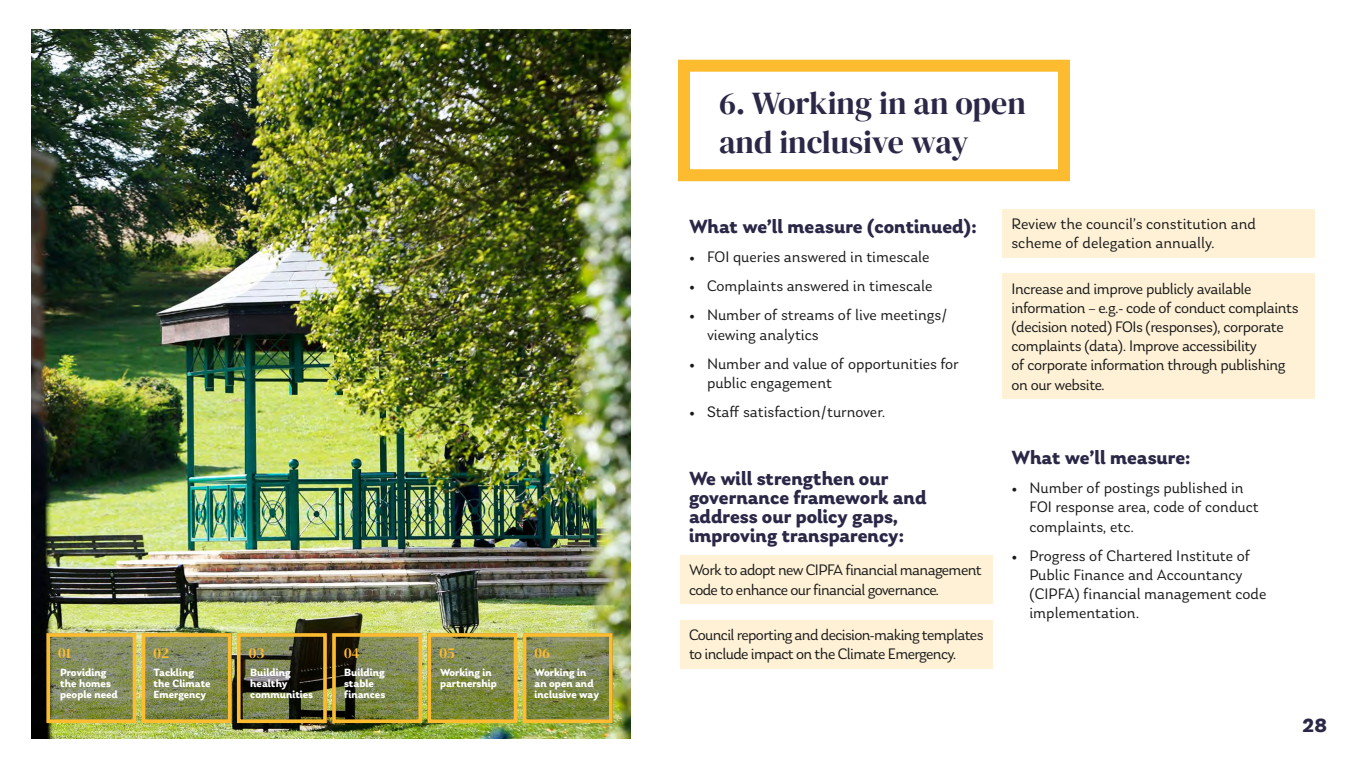
<style>
.page{position:relative;width:1366px;height:768px;background:#fff}
.page>*{position:absolute;margin:0;border:0;box-sizing:border-box;transform-origin:0 0}
.t1{font:32px/38.4px "DM Serif Display";color:#2a2747}
.t2{font:700 20px/19px "Laca";color:#2a2747}
.t3{font:16px/19.2px "Laca";letter-spacing:-.015em;color:#1a1a1a}
.t4{font:16px/19.2px "Laca";letter-spacing:-.04em;color:#1a1a1a}
.t5{font:15px "DM Serif Display";color:#fdbb30}
.t6{font:700 11px/11px "Laca";color:#fff}
</style>
<div class="page">
<div style="left:678px;top:60px;width:392px;height:121px;border:12px solid #fdbb30"></div>
<div style="left:680px;top:556px;width:312px;height:48px;background:#fef1d6"></div>
<div style="left:680px;top:620px;width:312px;height:48px;background:#fef1d6"></div>
<div style="left:1002px;top:209px;width:313px;height:48px;background:#fef1d6"></div>
<div style="left:1002px;top:274px;width:313px;height:125px;background:#fef1d6"></div>
<img style="left:31px;top:29px;width:600px;height:710px">
<svg style="left:51px;top:638px;width:80px;height:80px;background:#838c5d"></svg>
<div style="left:46px;top:633px;width:90px;height:90px;border:4px solid #fdbb30"></div>
<svg style="left:242px;top:638px;width:80px;height:80px;background:#4b4f33"></svg>
<div style="left:237px;top:633px;width:90px;height:90px;border:4px solid #fdbb30"></div>
<svg style="left:432px;top:638px;width:80px;height:80px;background:#7c884b"></svg>
<div style="left:427px;top:633px;width:90px;height:90px;border:4px solid #fdbb30"></div>
<svg style="left:147px;top:638px;width:80px;height:80px;background:#7f8956"></svg>
<div style="left:142px;top:633px;width:90px;height:90px;border:4px solid #fdbb30"></div>
<svg style="left:337px;top:638px;width:80px;height:80px;background:#666e40"></svg>
<div style="left:332px;top:633px;width:90px;height:90px;border:4px solid #fdbb30"></div>
<svg style="left:528px;top:638px;width:80px;height:80px;background:#7d884f"></svg>
<div style="left:523px;top:633px;width:90px;height:90px;border:4px solid #fdbb30"></div>
<p class="t5" style="left:58px;top:644px;width:14px">01</p>
<p class="t6" style="left:60px;top:667px;width:59px">Providing the homes people need</p>
<p class="t5" style="left:154px;top:644px;width:17px">02</p>
<p class="t6" style="left:154px;top:667px;width:59px">Tackling the Climate<br>Emergency</p>
<p class="t5" style="left:249px;top:644px;width:17px">03</p>
<p class="t6" style="left:250px;top:667px;width:64px">Building healthy communities</p>
<p class="t5" style="left:344px;top:644px;width:17px">04</p>
<p class="t6" style="left:344px;top:667px;width:43px">Building stable finances</p>
<p class="t5" style="left:439px;top:644px;width:17px">05</p>
<p class="t6" style="left:440px;top:667px;width:58px">Working in partnership</p>
<p class="t5" style="left:535px;top:644px;width:17px">06</p>
<p class="t6" style="left:535px;top:667px;width:66px">Working in an open and inclusive way</p>
<h1 class="t1" style="left:719px;top:84px;width:309px">6. Working in an open and inclusive way</h1>
<p class="t2" style="left:689px;top:217px;width:290px">What we’ll measure (continued):</p>
<p class="t3" style="left:689px;top:247px;width:242px">• FOI queries answered in timescale</p>
<p class="t3" style="left:689px;top:277px;width:245px">• Complaints answered in timescale</p>
<p class="t3" style="left:707px;top:306px;width:242px;text-indent:-18px">• Number of streams of live meetings/ viewing analytics</p>
<p class="t3" style="left:707px;top:354px;width:253px;text-indent:-18px">• Number and value of opportunities for public engagement</p>
<p class="t3" style="left:689px;top:403px;width:198px">• Staff satisfaction/turnover.</p>
<p class="t2" style="left:689px;top:469px;width:239px">We will strengthen our governance framework and address our policy gaps, improving transparency:</p>
<p class="t4" style="left:689px;top:561px;width:294px">Work to adopt new CIPFA financial management code to enhance our financial governance.</p>
<p class="t4" style="left:689px;top:625px;width:296px">Council reporting and decision-making templates to include impact on the Climate Emergency.</p>
<p class="t3" style="left:1012px;top:214px;width:246px">Review the council’s constitution and scheme of delegation annually.</p>
<p class="t3" style="left:1012px;top:279px;width:289px">Increase and improve publicly available information – e.g.- code of conduct complaints (decision noted) FOIs (responses), corporate complaints (data). Improve accessibility<br>of corporate information through publishing on our website.</p>
<p class="t2" style="left:1012px;top:448px;width:181px">What we’ll measure:</p>
<p class="t3" style="left:1030px;top:478px;width:231px;text-indent:-18px">• Number of postings published in<br>FOI response area, code of conduct complaints, etc.</p>
<p class="t3" style="left:1030px;top:546px;width:238px;text-indent:-18px">• Progress of Chartered Institute of<br>Public Finance and Accountancy (CIPFA) financial management code implementation.</p>
<p class="t2" style="left:1302px;top:716px;width:27px">28</p>
</div>
